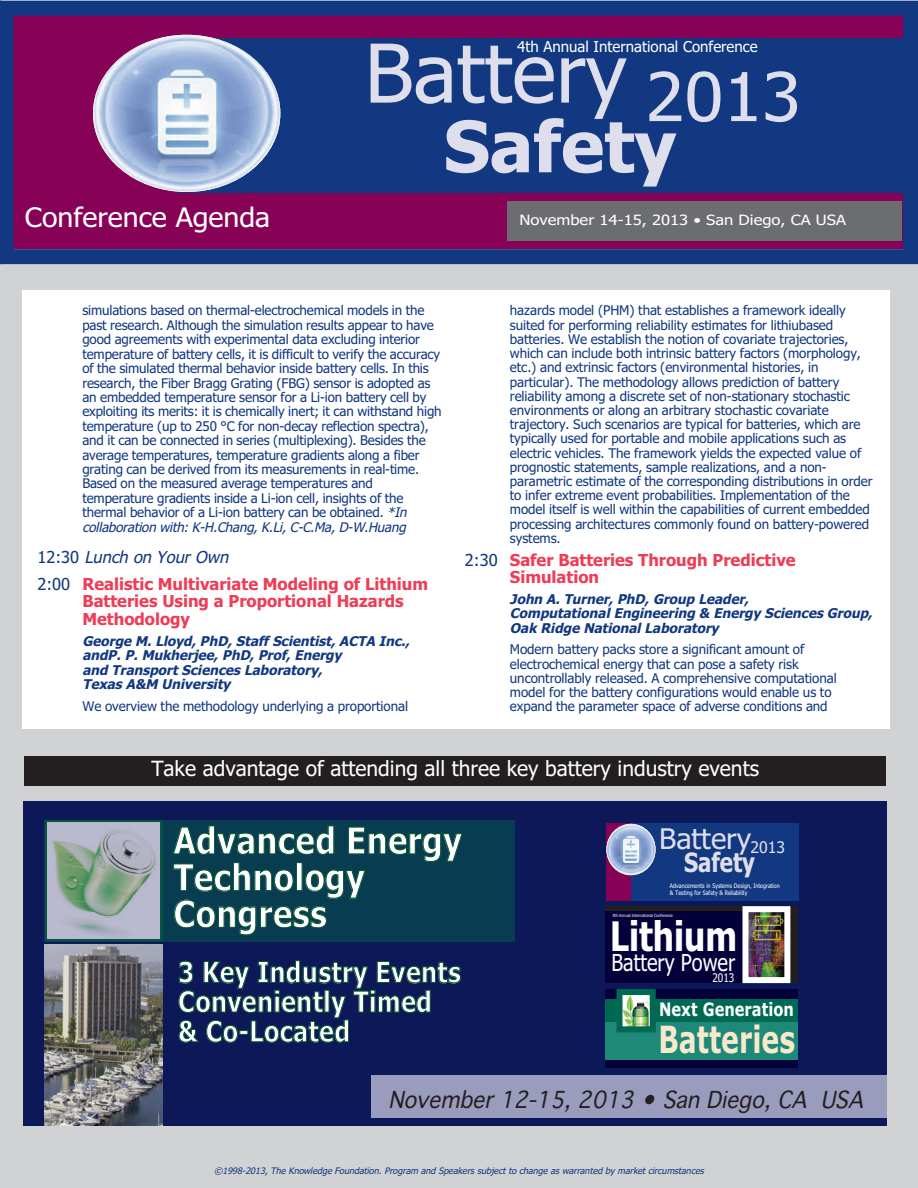
<style>
.page{position:relative;width:918px;height:1188px;background:#fff}
.page>*{position:absolute;margin:0;border:0;box-sizing:border-box;transform-origin:0 0}
.t1{font:81.15px "Tahoma";color:#dedeec}
.t2{font:700 70.95px "Tahoma";color:#dedeec}
.t3{font:67.2px "Tahoma";color:#dedeec;scale:1.06 1}
.t4{font:700 40.8px "Tahoma";color:#fff;scale:.81 1}
.t5{font:700 37.5px "Verdana";color:#f9e9cb;scale:.71 1}
.t6{font:36.9px/36.8px "Tahoma Bold OTF";letter-spacing:.015em;color:#fff;scale:.89 1}
.t7{font:28.95px/29.7px "Tahoma Bold OTF";letter-spacing:.015em;color:#fff;scale:.86 1}
.t8{font:28.5px "Tahoma";color:#dedeec}
.t9{font:26.85px "Tahoma";color:#fff;scale:1.06 1}
.t10{font:700 26.7px "Tahoma";color:#dedeec;scale:.83 1}
.t11{font:23.4px "Tahoma";color:#fff;scale:.85 1}
.t12{font:italic 22.65px "Geneva";color:#231f20;scale:.94 1}
.t13{font:21px "Tahoma";color:#fff}
.t14{font:700 18.45px "Verdana";color:#fff;scale:.79 1}
.t15{font:700 16.5px/26.2px "Tahoma";color:#ee3d56}
.t16{font:16.05px "Tahoma";color:#dedeec}
.t17{font:15px "Tahoma";color:#fff}
.t18{font:14.25px "Tahoma";color:#fff;scale:1.17 1}
.t19{font:italic 700 13.5px/14.5px "Tahoma";color:#113880}
.t20{font:13.35px/14.2px "Tahoma";letter-spacing:-.005em;color:#113880}
.t21{font:11.85px "Tahoma";color:#fff;scale:.85 1}
.t22{font:italic 9px "Tahoma";color:#113880}
.t23{font:6.15px/6.9px "Tahoma";color:#fff;scale:.88 1}
.t24{font:4.2px "Tahoma";color:#fff;scale:.88 1}
.s1{font-style:italic}
.s2{font-weight:400;color:#113880}
.s3{font-weight:400;font-style:italic;color:#113880}
</style>
<div class="page">
<div style="left:0;top:253px;width:918px;height:935px;background:#d1d2d4"></div>
<div style="left:22px;top:290px;width:867px;height:439px;background:#fff"></div>
<svg style="left:0;top:1px;width:918px;height:263px;background:#601364"></svg>
<div style="left:176px;top:38px;width:728px;height:154px;background:#113880"></div>
<img style="left:93px;top:35px;width:187px;height:157px;border-radius:50%">
<div style="left:508px;top:201px;width:394px;height:40px;background:#6c6d70"></div>
<div style="left:23px;top:801px;width:864px;height:325px;background:#0d1858"></div>
<div style="left:372px;top:1076px;width:515px;height:42px;background:#9a9cbd"></div>
<div style="left:606px;top:824px;width:192px;height:77px;background:#870157"></div>
<div style="left:631px;top:824px;width:167px;height:77px;background:#113880"></div>
<img style="left:606px;top:824px;width:50px;height:51px;border-radius:50%">
<svg style="left:606px;top:906px;width:192px;height:77px"></svg>
<div style="left:606px;top:912px;width:137px;height:71px;background:#04003a"></div>
<img style="left:749px;top:913px;width:34px;height:63px">
<div style="left:742px;top:906px;width:48px;height:77px;border:6px solid #fff"></div>
<div style="left:606px;top:989px;width:192px;height:78px;background:#04003a"></div>
<div style="left:606px;top:1022px;width:192px;height:38px;background:#1f8979"></div>
<div style="left:606px;top:999px;width:192px;height:23px;background:#006954"></div>
<img style="left:624px;top:996px;width:25px;height:29px">
<div style="left:617px;top:989px;width:39px;height:43px;border:6px solid #006954"></div>
<div style="left:162px;top:820px;width:352px;height:122px;background:#083c51"></div>
<div style="left:44px;top:820px;width:119px;height:122px;border:3px solid #065544"></div>
<img style="left:47px;top:823px;width:113px;height:116px">
<img style="left:45px;top:944px;width:118px;height:182px">
<div style="left:24px;top:756px;width:862px;height:29px;background:#231f20"></div>
<p class="t17" style="left:517px;top:38px;width:242px">4th Annual International Conference</p>
<h1 class="t1" style="left:365px;top:27px;width:264px">Battery</h1>
<h2 class="t2" style="left:444px;top:106px;width:234px">Safety</h2>
<h3 class="t3" style="left:646px;top:59px;width:148px">2013</h3>
<h3 class="t9" style="left:25px;top:202px;width:233px">Conference Agenda</h3>
<p class="t18" style="left:519px;top:212px;width:281px">November 14-15, 2013 • San Diego, CA USA</p>
<p class="t20" style="left:82px;top:304px;width:361px">simulations based on thermal-electrochemical models in the past research. Although the simulation results appear to have good agreements with experimental data excluding interior temperature of battery cells, it is difficult to verify the accuracy of the simulated thermal behavior inside battery cells. In this research, the Fiber Bragg Grating (FBG) sensor is adopted as an embedded temperature sensor for a Li-ion battery cell by exploiting its merits: it is chemically inert; it can withstand high temperature (up to 250 °C for non-decay reflection spectra), and it can be connected in series (multiplexing). Besides the average temperatures, temperature gradients along a fiber grating can be derived from its measurements in real-time.<br>Based on the measured average temperatures and temperature gradients inside a Li-ion cell, insights of the thermal behavior of a Li-ion battery can be obtained. <span class="s1">*In collaboration with: K-H.Chang, K.Li, C-C.Ma, D-W.Huang</span></p>
<p class="t15" style="left:37px;top:545px;width:392px"><span class="s2">1 2 : 3 0</span> <span class="s3">Lunch on Your Own<br></span><span class="s2">2:00</span> Realistic Multivariate Modeling of Lithium</p>
<p class="t15" style="left:82px;top:593px;width:323px;line-height:17.5px">Batteries Using a Proportional Hazards<br>Methodology</p>
<p class="t19" style="left:82px;top:634px;width:329px">George M. Lloyd, PhD, Staff Scientist, ACTA Inc., andP. P. Mukherjee, PhD, Prof, Energy<br>and Transport Sciences Laboratory,<br>Texas A&amp;M University</p>
<p class="t20" style="left:82px;top:700px;width:327px">We overview the methodology underlying a proportional</p>
<p class="t20" style="left:510px;top:304px;width:364px">hazards model (PHM) that establishes a framework ideally suited for performing reliability estimates for lithiubased batteries. We establish the notion of covariate trajectories, which can include both intrinsic battery factors (morphology, etc.) and extrinsic factors (environmental histories, in particular). The methodology allows prediction of battery reliability among a discrete set of non-stationary stochastic environments or along an arbitrary stochastic covariate trajectory. Such scenarios are typical for batteries, which are typically used for portable and mobile applications such as electric vehicles. The framework yields the expected value of prognostic statements, sample realizations, and a non&shy;parametric estimate of the corresponding distributions in order to infer extreme event probabilities. Implementation of the model itself is well within the capabilities of current embedded processing architectures commonly found on battery-powered systems.</p>
<p class="t15" style="left:510px;top:552px;width:287px;line-height:17.4px;text-indent:-45px"><span class="s2">2:30</span> Safer Batteries Through Predictive<br>Simulation</p>
<p class="t19" style="left:510px;top:592px;width:364px">John A. Turner, PhD, Group Leader,<br>Computational Engineering &amp; Energy Sciences Group,<br>Oak Ridge National Laboratory</p>
<p class="t20" style="left:510px;top:643px;width:328px">Modern battery packs store a significant amount of electrochemical energy that can pose a safety risk uncontrollably released. A comprehensive computational model for the battery configurations would enable us to expand the parameter space of adverse conditions and</p>
<h3 class="t13" style="left:151px;top:757px;width:609px">Take advantage of attending all three key battery industry events</h3>
<h3 class="t6" style="left:174px;top:823px;width:326px">Advanced Energy<br>Technology<br>Congress</h3>
<h3 class="t7" style="left:178px;top:958px;width:330px">3 Key Industry Events<br>Conveniently Timed<br>&amp; Co-Located</h3>
<h3 class="t8" style="left:659px;top:823px;width:94px">Battery</h3>
<h3 class="t10" style="left:684px;top:847px;width:87px">Safety</h3>
<p class="t16" style="left:750px;top:839px;width:36px">2013</p>
<p class="t23" style="left:670px;top:882px;width:126px">Advancements in Systems Design, Integration &amp; Testing for Safety &amp; Reliability</p>
<h3 class="t4" style="left:610px;top:913px;width:158px">Lithium</h3>
<p class="t24" style="left:613px;top:914px;width:70px">9th Annual International Conference</p>
<h3 class="t11" style="left:611px;top:949px;width:147px">Battery Power</h3>
<p class="t21" style="left:712px;top:971px;width:28px">2013</p>
<h3 class="t14" style="left:659px;top:999px;width:172px">Next Generation</h3>
<h3 class="t5" style="left:658px;top:1019px;width:194px">Batteries</h3>
<h3 class="t12" style="left:388px;top:1087px;width:515px">November 12-15, 2013 • San Diego, CA USA</h3>
<p class="t22" style="left:214px;top:1165px;width:494px">©1998-2013, The Knowledge Foundation. Program and Speakers subject to change as warranted by market circumstances</p>
</div>
